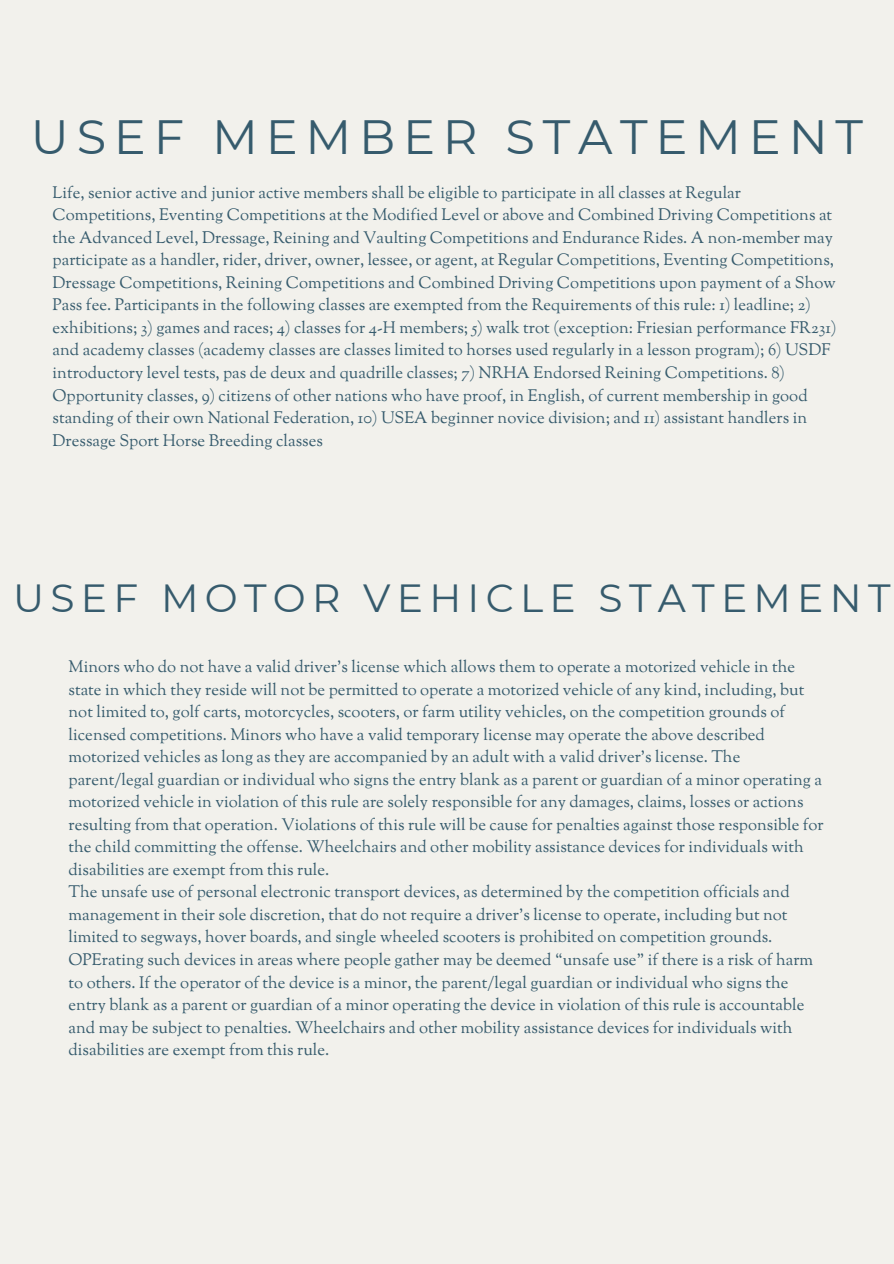
<style>
.page{position:relative;width:894px;height:1264px;background:#fff}
.page>*{position:absolute;margin:0;border:0;box-sizing:border-box;transform-origin:0 0}
.t1{font:48px "Montserrat";letter-spacing:.16em;color:#365b6d}
.t2{font:39.15px "Montserrat";letter-spacing:.16em;color:#365b6d}
.t3{font:16.5px/22.5px "Sorts Mill Goudy";color:#365b6d}
</style>
<div class="page">
<div style="left:0;top:0;width:893px;height:1263px;background:#f2f1ec"></div>
<p class="t1" style="left:31px;top:107px;width:833px">USEF MEMBER STATEMENT</p>
<h1 class="t3" style="left:53px;top:183px;width:785px">Life, senior active and junior active members shall be eligible to participate in all classes at Regular Competitions, Eventing Competitions at the Modified Level or above and Combined Driving Competitions at the Advanced Level, Dressage, Reining and Vaulting Competitions and Endurance Rides. A non-member may participate as a handler, rider, driver, owner, lessee, or agent, at Regular Competitions, Eventing Competitions, Dressage Competitions, Reining Competitions and Combined Driving Competitions upon payment of a Show Pass fee. Participants in the following classes are exempted from the Requirements of this rule: 1) leadline; 2) exhibitions; 3) games and races; 4) classes for 4-H members; 5) walk trot (exception: Friesian performance FR231) and academy classes (academy classes are classes limited to horses used regularly in a lesson program); 6) USDF introductory level tests, pas de deux and quadrille classes; 7) NRHA Endorsed Reining Competitions. 8)<br>Opportunity classes, 9) citizens of other nations who have proof, in English, of current membership in good standing of their own National Federation, 10) USEA beginner novice division; and 11) assistant handlers in Dressage Sport Horse Breeding classes</h1>
<h2 class="t2" style="left:13px;top:574px;width:878px">USEF MOTOR VEHICLE STATEMENT</h2>
<p class="t3" style="left:68px;top:657px;width:756px">Minors who do not have a valid driver’s license which allows them to operate a motorized vehicle in the state in which they reside will not be permitted to operate a motorized vehicle of any kind, including, but not limited to, golf carts, motorcycles, scooters, or farm utility vehicles, on the competition grounds of licensed competitions. Minors who have a valid temporary license may operate the above described motorized vehicles as long as they are accompanied by an adult with a valid driver’s license. The parent/legal guardian or individual who signs the entry blank as a parent or guardian of a minor operating a motorized vehicle in violation of this rule are solely responsible for any damages, claims, losses or actions resulting from that operation. Violations of this rule will be cause for penalties against those responsible for the child committing the offense. Wheelchairs and other mobility assistance devices for individuals with disabilities are exempt from this rule.</p>
<p class="t3" style="left:68px;top:882px;width:746px">The unsafe use of personal electronic transport devices, as determined by the competition officials and management in their sole discretion, that do not require a driver’s license to operate, including but not limited to segways, hover boards, and single wheeled scooters is prohibited on competition grounds.<br>OPErating such devices in areas where people gather may be deemed “unsafe use” if there is a risk of harm to others. If the operator of the device is a minor, the parent/legal guardian or individual who signs the entry blank as a parent or guardian of a minor operating the device in violation of this rule is accountable and may be subject to penalties. Wheelchairs and other mobility assistance devices for individuals with disabilities are exempt from this rule.</p>
</div>
